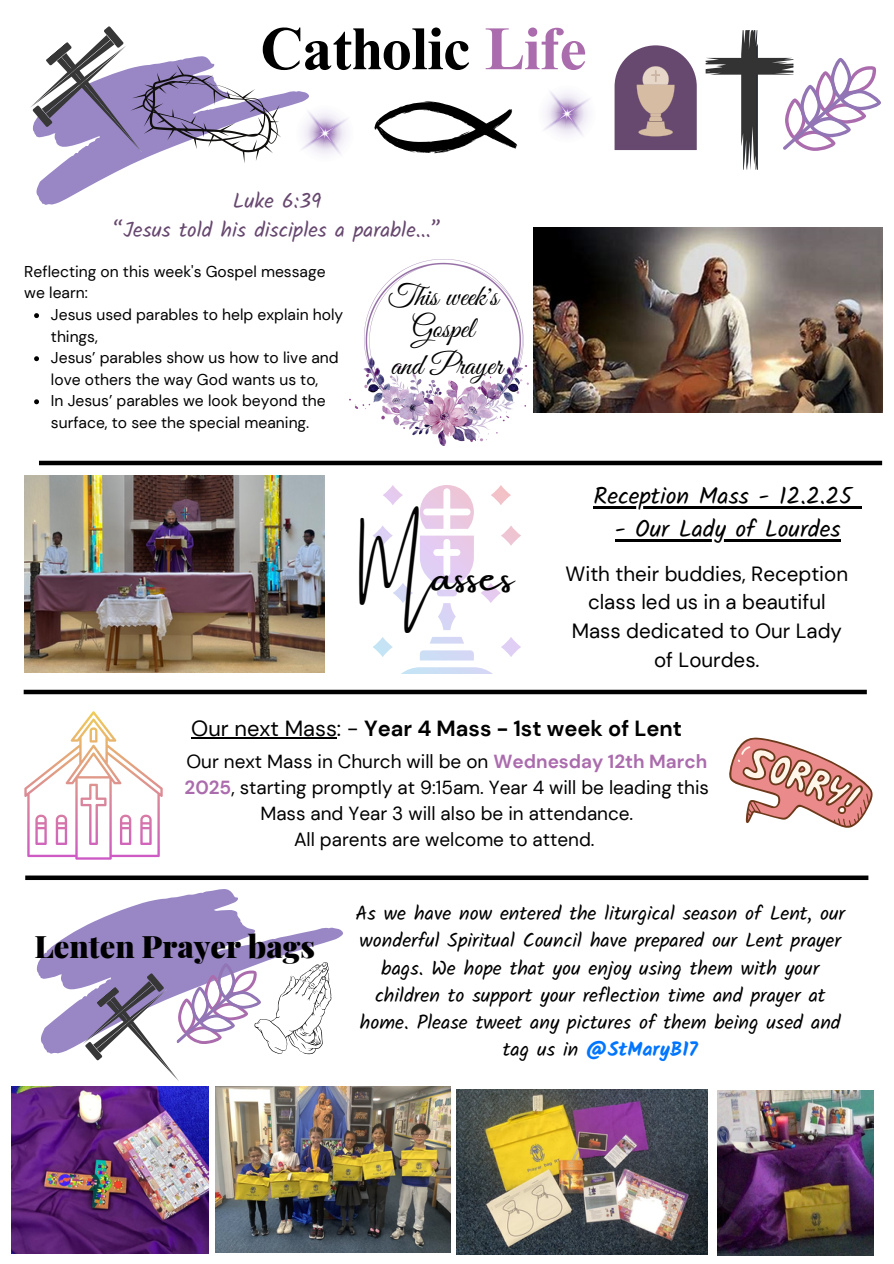
<style>
.page{position:relative;width:894px;height:1264px;background:#fff}
.page>*{position:absolute;margin:0;border:0;box-sizing:border-box;transform-origin:0 0}
.t1{font:700 59.4px "Times NRMT Pro";color:#000}
.t2{font:45.9px "Amsterdam One";color:#030303}
.t3{font:900 30.9px "Playfair Display";color:#000}
.t4{font:30px "Great Vibes";color:#000}
.t5{font:23.85px "Kalam";color:#000}
.t6{font:700 21.9px "DM Sans";color:#000}
.t7{font:21px/29.2px "Kalam";color:#67486f;text-align:center}
.t8{font:20.55px/28.8px "DM Sans";color:#000;text-align:center}
.t9{font:19.8px/27.3px "Kalam";color:#000;text-align:center}
.t10{font:18.9px/25.8px "DM Sans";color:#000;text-align:center}
.t11{font:15.6px/21.6px "DM Sans";color:#000}
.s1{color:#ab6cad}
.s2{font-weight:400}
.s3{font-weight:700;color:#ab6cad}
.s4{font-weight:700;color:#0075ff}
</style>
<div class="page">
<svg style="left:30px;top:26px;width:279px;height:179px"></svg>
<svg style="left:705px;top:30px;width:176px;height:140px"></svg>
<svg style="left:614px;top:45px;width:82px;height:105px;background:#8c7188"></svg>
<svg style="left:374px;top:101px;width:143px;height:52px"></svg>
<img style="left:544px;top:91px;width:46px;height:45px">
<img style="left:295px;top:104px;width:53px;height:59px">
<img style="left:350px;top:259px;width:178px;height:186px">
<img style="left:533px;top:227px;width:349px;height:186px">
<svg style="left:373px;top:485px;width:148px;height:189px"></svg>
<hr style="left:39px;top:461px;width:842px;height:4px;background:#000">
<img style="left:24px;top:475px;width:301px;height:197px">
<div style="left:24px;top:689px;width:842px;height:5px;background:#000"></div>
<svg style="left:24px;top:711px;width:139px;height:148px"></svg>
<svg style="left:729px;top:737px;width:144px;height:91px"></svg>
<div style="left:25px;top:875px;width:843px;height:5px;background:#000"></div>
<svg style="left:37px;top:889px;width:306px;height:164px;fill:#9987c5"></svg>
<svg style="left:80px;top:961px;width:252px;height:120px"></svg>
<img style="left:215px;top:1086px;width:235px;height:166px">
<img style="left:456px;top:1089px;width:251px;height:165px">
<img style="left:12px;top:1086px;width:196px;height:167px">
<img style="left:717px;top:1090px;width:156px;height:165px">
<svg style="left:34px;top:313px;width:5px;height:5px"></svg>
<svg style="left:34px;top:356px;width:5px;height:5px"></svg>
<svg style="left:34px;top:399px;width:5px;height:5px"></svg>
<hr style="left:593px;top:506px;width:259px;height:2px;background:#000">
<svg style="left:852px;top:506px;width:9px;height:2px"></svg>
<hr style="left:614px;top:539px;width:226px;height:2px;background:#000">
<hr style="left:191px;top:737px;width:146px;height:1px;background:#000">
<p class="t1" style="left:260px;top:27px;width:327px">Catholic <span class="s1">Life</span></p>
<p class="t7" style="left:113px;top:186px;width:329px">Luke 6:39<br>“Jesus told his disciples a parable...”</p>
<p class="t11" style="left:24px;top:261px;width:303px">Reflecting on this week's Gospel message we learn:</p>
<p class="t11" style="left:51px;top:304px;width:294px">Jesus used parables to help explain holy things,</p>
<h6 class="t11" style="left:51px;top:347px;width:289px">Jesus’ parables show us how to live and love others the way God wants us to,</h6>
<p class="t11" style="left:51px;top:390px;width:276px">In Jesus’ parables we look beyond the surface, to see the special meaning.</p>
<h1 class="t4" style="left:387px;top:279px;width:112px">This week's</h1>
<p class="t4" style="left:411px;top:311px;width:64px">Gospel</p>
<p class="t4" style="left:391px;top:348px;width:113px">and Prayer</p>
<p class="t2" style="left:359px;top:550px;width:156px">Masses</p>
<p class="t5" style="left:593px;top:482px;width:260px">Reception Mass - 12.2.25</p>
<p class="t5" style="left:614px;top:515px;width:227px">- Our Lady of Lourdes</p>
<p class="t8" style="left:565px;top:559px;width:284px">With their buddies, Reception class led us in a beautiful<br>Mass dedicated to Our Lady of Lourdes.</p>
<p class="t6" style="left:191px;top:714px;width:492px"><span class="s2">Our next Mass: -</span> Year 4 Mass - 1st week of Lent</p>
<p class="t10" style="left:184px;top:748px;width:525px">Our next Mass in Church will be on <span class="s3">Wednesday 12th March 2025</span>, starting promptly at 9:15am. Year 4 will be leading this Mass and Year 3 will also be in attendance.<br>All parents are welcome to attend.</p>
<p class="t3" style="left:35px;top:924px;width:282px">Lenten Prayer bags</p>
<p class="t9" style="left:355px;top:899px;width:491px">As we have now entered the liturgical season of Lent, our wonderful Spiritual Council have prepared our Lent prayer bags. We hope that you enjoy using them with your children to support your reflection time and prayer at home. Please tweet any pictures of them being used and tag us in <span class="s4">@StMaryB17</span></p>
</div>
